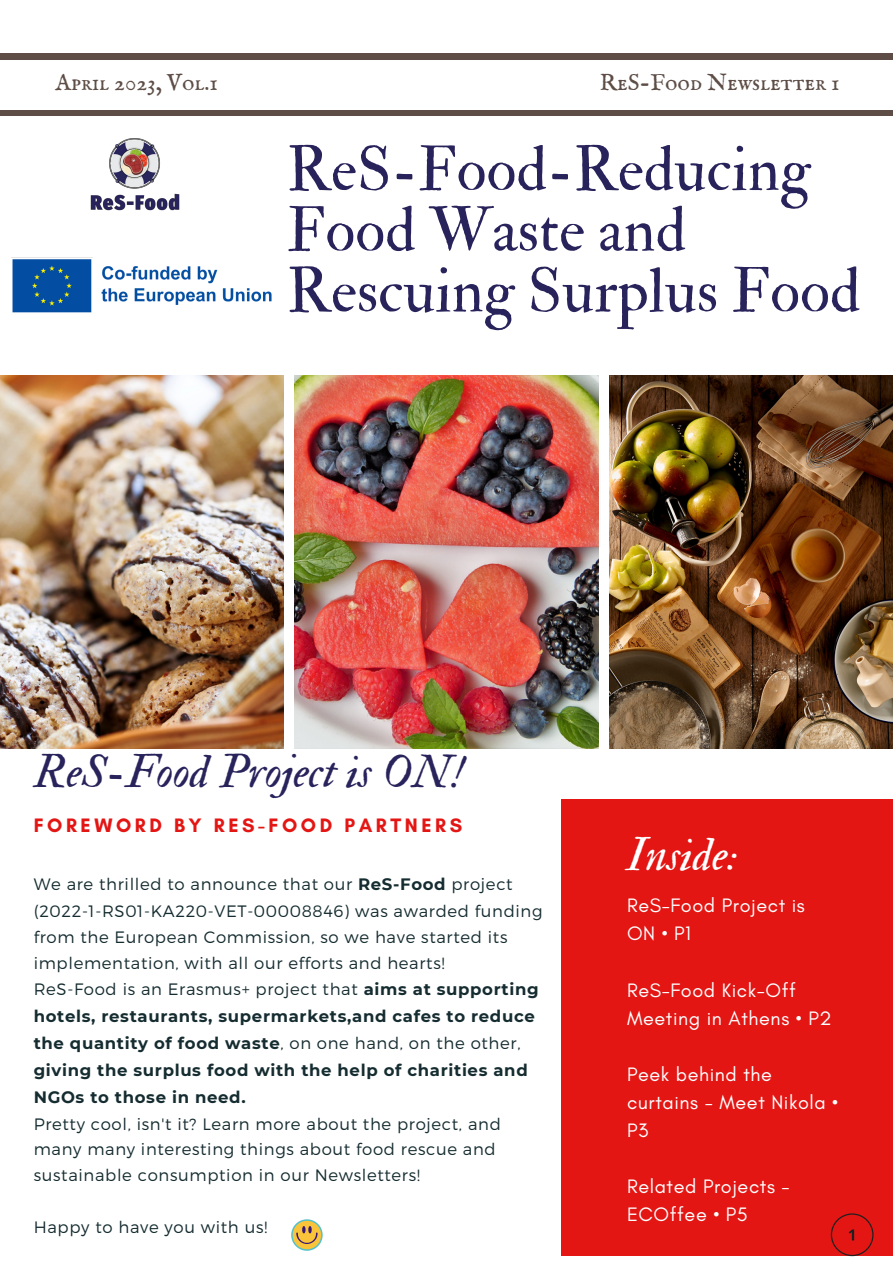
<style>
.page{position:relative;width:893px;height:1264px;background:#fff}
.page>*{position:absolute;margin:0;border:0;box-sizing:border-box;transform-origin:0 0}
.t1{font:62.1px/60.8px "IM FELL Double Pica Roman";color:#29235c}
.t2{font:46.35px "IM FELL Double Pica Italic";color:#29235c}
.t3{font:46.35px "IM FELL Double Pica Italic";color:#fff}
.t4{font:23.1px "IM FELL English SC";color:#5d4d46}
.t5{font:19.8px/28px "Glacial Indifference";letter-spacing:.03em;color:#fff}
.t6{font:700 19.8px "Glacial Indifference";letter-spacing:.18em;color:#e31614}
.t7{font:300 16.5px/26.5px "Montserrat";letter-spacing:.04em;color:#152c30}
.s1{font-weight:700}
</style>
<div class="page">
<div style="left:0;top:54px;width:892px;height:6px;background:#5d4d46"></div>
<div style="left:0;top:110px;width:892px;height:6px;background:#5d4d46"></div>
<img style="left:0;top:375px;width:283px;height:374px">
<img style="left:294px;top:375px;width:304px;height:374px">
<img style="left:609px;top:375px;width:283px;height:374px">
<div style="left:561px;top:799px;width:331px;height:456px;background:#e31614"></div>
<img style="left:90px;top:138px;width:90px;height:73px">
<img style="left:11px;top:257px;width:261px;height:56px">
<svg style="left:830px;top:1213px;width:43px;height:43px"></svg>
<svg style="left:291px;top:1219px;width:31px;height:31px"></svg>
<svg style="left:293px;top:1220px;width:28px;height:29px"></svg>
<svg style="left:296px;top:1225px;width:21px;height:18px"></svg>
<h3 class="t4" style="left:55px;top:69px;width:164px">April 2023, Vol.1</h3>
<h3 class="t4" style="left:599px;top:69px;width:241px">ReS-Food Newsletter 1</h3>
<h1 class="t1" style="left:286px;top:140px;width:575px">ReS-Food-Reducing<br>Food Waste and<br>Rescuing Surplus Food</h1>
<h2 class="t2" style="left:34px;top:744px;width:431px">ReS-Food Project is ON!</h2>
<p class="t6" style="left:34px;top:813px;width:430px">FOREWORD BY RES-FOOD PARTNERS</p>
<p class="t7" style="left:34px;top:870px;width:510px">We are thrilled to announce that our <span class="s1">ReS-Food</span> project (2022-1-RS01-KA220-VET-00008846) was awarded funding from the European Commission, so we have started its implementation, with all our efforts and hearts!<br>ReS-Food is an Erasmus+ project that <span class="s1">aims at supporting hotels, restaurants, supermarkets,and cafes to reduce the quantity of food waste</span>, on one hand, on the other, <span class="s1">giving the surplus food with the help of charities and NGOs to those in need.</span></p>
<p class="t7" style="left:34px;top:1109px;width:468px;line-height:25.8px">Pretty cool, isn't it? Learn more about the project, and many many interesting things about food rescue and sustainable consumption in our Newsletters!</p>
<p class="t7" style="left:34px;top:1212px;width:235px">Happy to have you with us!</p>
<h2 class="t3" style="left:626px;top:826px;width:113px">Inside:</h2>
<p class="t5" style="left:627px;top:891px;width:179px">ReS-Food Project is<br>ON • P1</p>
<p class="t5" style="left:627px;top:975px;width:206px">ReS-Food Kick-Off<br>Meeting in Athens • P2</p>
<p class="t5" style="left:627px;top:1059px;width:213px">Peek behind the curtains - Meet Nikola •<br>P3</p>
<p class="t5" style="left:627px;top:1172px;width:164px">Related Projects -<br>ECOffee • P5</p>
</div>
